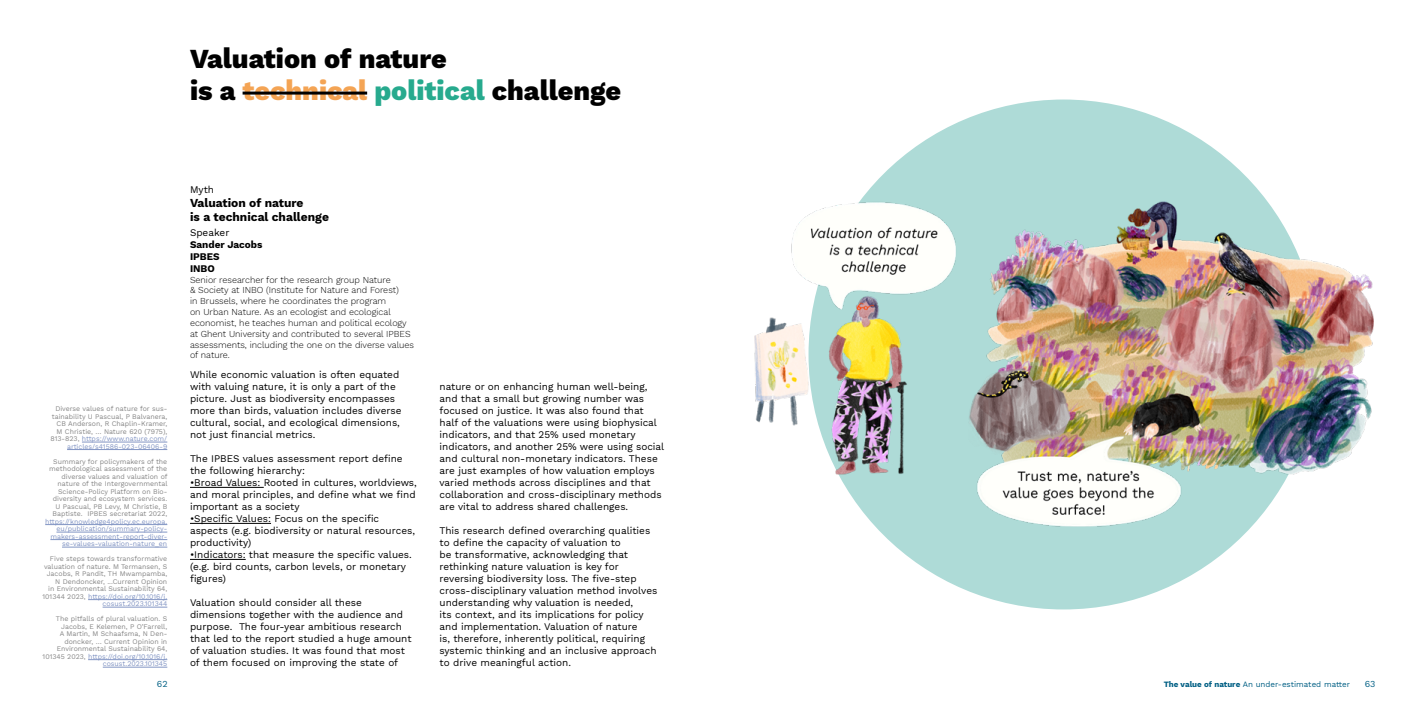
<style>
.page{position:relative;width:1418px;height:709px;background:#fff}
.page>*{position:absolute;margin:0;border:0;box-sizing:border-box;transform-origin:0 0}
.t1{font:800 27px/32.4px "Work Sans";color:#000}
.t2{font:700 12px/14.4px "Work Sans";color:#000}
.t3{font:10px/12px "Work Sans";color:#000}
.t4{font:700 10px/12px "Work Sans";color:#000}
.t5{font:300 9px/10.8px "Work Sans";color:#000}
.t6{font:9px "Work Sans";color:#005f84}
.t7{font:8px "Work Sans";color:#005f84}
.t8{font:7px/7.5px "Work Sans";color:#878787;text-align:right}
.t9{font:7px/7.5px "Work Sans";color:#8194c3;text-align:right}
.s1{color:#f4a454}
.s2{color:#27aa8e}
.s3{color:#8194c3}
.s4{font-weight:700}
</style>
<div class="page">
<div style="left:808px;top:99px;width:510px;height:510px;background:#aedbd7;border-radius:50%"></div>
<hr style="left:190px;top:487px;width:74px;height:1px;background:#000">
<hr style="left:190px;top:523px;width:81px;height:1px;background:#000">
<hr style="left:190px;top:559px;width:56px;height:1px;background:#000">
<hr style="left:82px;top:442px;width:85px;height:1px;background:#8194c3">
<hr style="left:67px;top:449px;width:100px;height:1px;background:#8194c3">
<hr style="left:45px;top:524px;width:122px;height:1px;background:#8194c3">
<hr style="left:56px;top:532px;width:111px;height:1px;background:#8194c3">
<hr style="left:50px;top:539px;width:117px;height:1px;background:#8194c3">
<hr style="left:62px;top:547px;width:105px;height:1px;background:#8194c3">
<hr style="left:88px;top:599px;width:79px;height:1px;background:#8194c3">
<hr style="left:103px;top:607px;width:64px;height:1px;background:#8194c3">
<hr style="left:88px;top:659px;width:79px;height:1px;background:#8194c3">
<hr style="left:103px;top:667px;width:64px;height:1px;background:#8194c3">
<hr style="left:242px;top:92px;width:125px;height:3px;background:#000">
<img style="left:754px;top:199px;width:620px;height:339px">
<h1 class="t1" style="left:190px;top:41px;width:433px">Valuation of nature<br>is a <span class="s1">technical</span> <span class="s2">political</span> challenge</h1>
<p class="t8" style="left:50px;top:405px;width:118px">Diverse values of nature for sus&shy;tainability U Pascual, P Balvanera, CB Anderson, R Chaplin-Kramer, M Christie, … Nature 620 (7975), 813-823, <span class="s3">https://www.nature.com/ articles/s41586-023-06406-9</span></p>
<p class="t8" style="left:49px;top:457px;width:120px">Summary for policymakers of the methodological assessment of the diverse values and valuation of nature of the Intergovernmental Science-Policy Platform on Bio&shy;diversity and ecosystem services.<br>U Pascual, PB Levy, M Christie, B Baptiste. IPBES secretariat 2022,</p>
<p class="t9" style="left:45px;top:517px;width:124px">https://knowledge4policy.ec.europa. eu/publication/summary-policy&shy;makers-assessment-report-diver&shy;se-values-valuation-nature_en</p>
<p class="t8" style="left:43px;top:555px;width:126px">Five steps towards transformative valuation of nature. M Termansen, S Jacobs, R Pandit, TH Mwampamba, N Dendoncker, ...Current Opinion<br>in Environmental Sustainability 64, 101344 2023, <span class="s3">https://doi.org/10.1016/j. cosust.2023.101344</span></p>
<p class="t8" style="left:43px;top:615px;width:126px">The pitfalls of plural valuation. S<br>Jacobs, E Kelemen, P O’Farrell,<br>A Martin, M Schaafsma, N Den&shy;doncker, … Current Opinion in<br>Environmental Sustainability 64,<br>101345 2023, <span class="s3">https://doi.org/10.1016/j. cosust.2023.101345</span></p>
<p class="t3" style="left:190px;top:183px;width:26px">Myth</p>
<p class="t2" style="left:190px;top:195px;width:140px">Valuation of nature<br>is a technical challenge</p>
<p class="t3" style="left:190px;top:226px;width:41px">Speaker</p>
<p class="t4" style="left:190px;top:238px;width:74px">Sander Jacobs<br>IPBES<br>INBO</p>
<p class="t5" style="left:190px;top:274px;width:225px">Senior researcher for the research group Nature<br>&amp; Society at INBO (Institute for Nature and Forest)<br>in Brussels, where he coordinates the program<br>on Urban Nature. As an ecologist and ecological economist, he teaches human and political ecology at Ghent University and contributed to several IPBES assessments, including the one on the diverse values of nature.</p>
<p class="t3" style="left:190px;top:368px;width:213px">While economic valuation is often equated with valuing nature, it is only a part of the picture. Just as biodiversity encompasses more than birds, valuation includes diverse cultural, social, and ecological dimensions, not just financial metrics.</p>
<p class="t3" style="left:190px;top:452px;width:214px">The IPBES values assessment report define the following hierarchy:</p>
<p class="t3" style="left:190px;top:476px;width:228px">•Broad Values: Rooted in cultures, worldviews, and moral principles, and define what we find important as a society</p>
<p class="t3" style="left:190px;top:512px;width:226px">•Specific Values: Focus on the specific aspects (e.g. biodiversity or natural resources, productivity)</p>
<p class="t3" style="left:190px;top:548px;width:223px">•Indicators: that measure the specific values. (e.g. bird counts, carbon levels, or monetary figures)</p>
<p class="t3" style="left:190px;top:596px;width:223px">Valuation should consider all these dimensions together with the audience and purpose. The four-year ambitious research that led to the report studied a huge amount of valuation studies. It was found that most of them focused on improving the state of</p>
<p class="t3" style="left:439px;top:380px;width:226px">nature or on enhancing human well-being, and that a small but growing number was focused on justice. It was also found that half of the valuations were using biophysical indicators, and that 25% used monetary indicators, and another 25% were using social and cultural non-monetary indicators. These are just examples of how valuation employs varied methods across disciplines and that collaboration and cross-disciplinary methods are vital to address shared challenges.</p>
<p class="t3" style="left:439px;top:524px;width:219px">This research defined overarching qualities to define the capacity of valuation to<br>be transformative, acknowledging that rethinking nature valuation is key for reversing biodiversity loss. The five-step cross-disciplinary valuation method involves understanding why valuation is needed,<br>its context, and its implications for policy and implementation. Valuation of nature<br>is, therefore, inherently political, requiring systemic thinking and an inclusive approach to drive meaningful action.</p>
<p class="t6" style="left:157px;top:677px;width:12px">62</p>
<p class="t6" style="left:1364px;top:677px;width:12px">63</p>
<p class="t7" style="left:1163px;top:678px;width:188px"><span class="s4">The value of nature</span> An under-estimated matter</p>
</div>
